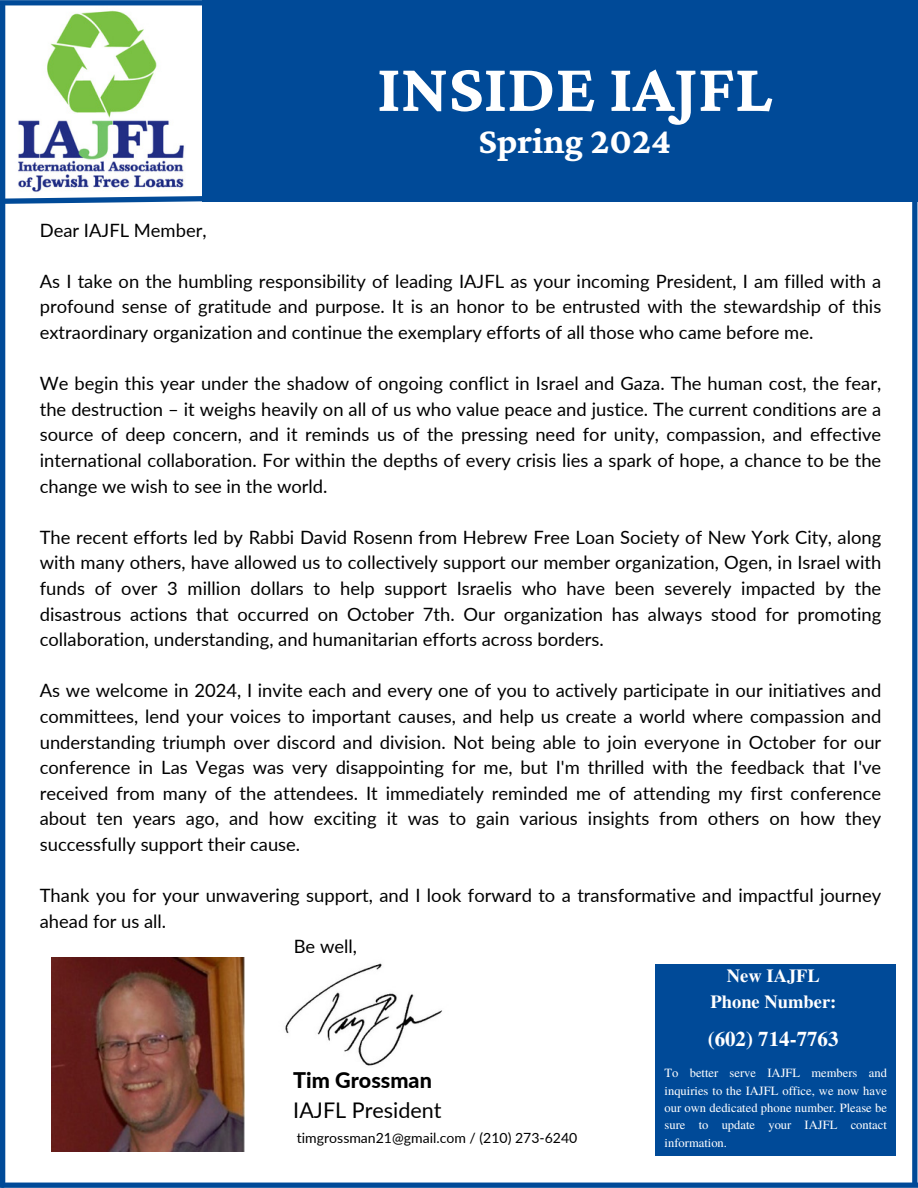
<style>
.page{position:relative;width:918px;height:1188px;background:#fff}
.page>*{position:absolute;margin:0;border:0;box-sizing:border-box;transform-origin:0 0}
.t1{font:700 70.05px "Crimson Pro";color:#fff}
.t2{font:700 37.05px "Crimson Pro";color:#fff}
.t3{font:21.6px/30.2px "Lato";color:#000}
.t4{font:700 21px "Te X Gyre Termes";color:#fff}
.t5{font:700 18.45px/25.8px "Te X Gyre Termes";color:#fff;text-align:center}
.t6{font:18.3px/25.7px "Lato";color:#000;text-align:justify}
.t7{font:14.1px "Lato";color:#000}
.t8{font:12.6px/17.4px "Te X Gyre Termes";color:#fff;text-align:justify}
.s1{font-weight:800}
</style>
<div class="page">
<div style="left:5px;top:0;width:913px;height:201px;background:#004a98"></div>
<img style="left:5px;top:5px;width:196px;height:188px">
<div style="left:656px;top:964px;width:240px;height:192px;background:#004a98"></div>
<div style="left:0;top:0;width:909px;height:5px;background:#004a98"></div>
<div style="left:912px;top:0;width:5px;height:1184px;background:#004a98"></div>
<div style="left:0;top:1183px;width:918px;height:5px;background:#004a98"></div>
<div style="left:0;top:5px;width:5px;height:1180px;background:#004a98"></div>
<svg style="left:5px;top:193px;width:213px;height:14px"></svg>
<img style="left:51px;top:957px;width:194px;height:194px">
<img style="left:285px;top:963px;width:157px;height:103px">
<p class="t1" style="left:377px;top:48px;width:397px">INSIDE IAJFL</p>
<p class="t2" style="left:479px;top:119px;width:194px">Spring 2024</p>
<p class="t6" style="left:40px;top:217px;width:168px">Dear IAJFL Member,</p>
<h5 class="t6" style="left:40px;top:268px;width:843px">As I take on the humbling responsibility of leading IAJFL as your incoming President, I am filled with a profound sense of gratitude and purpose. It is an honor to be entrusted with the stewardship of this extraordinary organization and continue the exemplary efforts of all those who came before me.</h5>
<h5 class="t6" style="left:40px;top:370px;width:843px">We begin this year under the shadow of ongoing conflict in Israel and Gaza. The human cost, the fear, the destruction – it weighs heavily on all of us who value peace and justice. The current conditions are a source of deep concern, and it reminds us of the pressing need for unity, compassion, and effective international collaboration. For within the depths of every crisis lies a spark of hope, a chance to be the change we wish to see in the world.</h5>
<h5 class="t6" style="left:40px;top:524px;width:843px">The recent efforts led by Rabbi David Rosenn from Hebrew Free Loan Society of New York City, along with many others, have allowed us to collectively support our member organization, Ogen, in Israel with funds of over 3 million dollars to help support Israelis who have been severely impacted by the disastrous actions that occurred on October 7th. Our organization has always stood for promoting collaboration, understanding, and humanitarian efforts across borders.</h5>
<h5 class="t6" style="left:40px;top:677px;width:843px">As we welcome in 2024, I invite each and every one of you to actively participate in our initiatives and committees, lend your voices to important causes, and help us create a world where compassion and understanding triumph over discord and division. Not being able to join everyone in October for our conference in Las Vegas was very disappointing for me, but I'm thrilled with the feedback that I've received from many of the attendees. It immediately reminded me of attending my first conference about ten years ago, and how exciting it was to gain various insights from others on how they successfully support their cause.</h5>
<h5 class="t6" style="left:40px;top:882px;width:843px">Thank you for your unwavering support, and I look forward to a transformative and impactful journey</h5>
<h5 class="t6" style="left:40px;top:908px;width:128px">ahead for us all.</h5>
<h5 class="t6" style="left:294px;top:933px;width:65px">Be well,</h5>
<h4 class="t3" style="left:293px;top:1065px;width:150px"><span class="s1">Tim Grossman<br></span>IAJFL President</h4>
<h2 class="t7" style="left:297px;top:1129px;width:282px">timgrossman21@gmail.com / (210) 273-6240</h2>
<p class="t5" style="left:711px;top:962px;width:127px">New IAJFL<br>Phone Number:</p>
<h3 class="t4" style="left:708px;top:1022px;width:132px">(602) 714-7763</h3>
<h6 class="t8" style="left:665px;top:1063px;width:224px">To better serve IAJFL members and inquiries to the IAJFL office, we now have our own dedicated phone number. Please be sure to update your IAJFL contact information.</h6>
</div>
